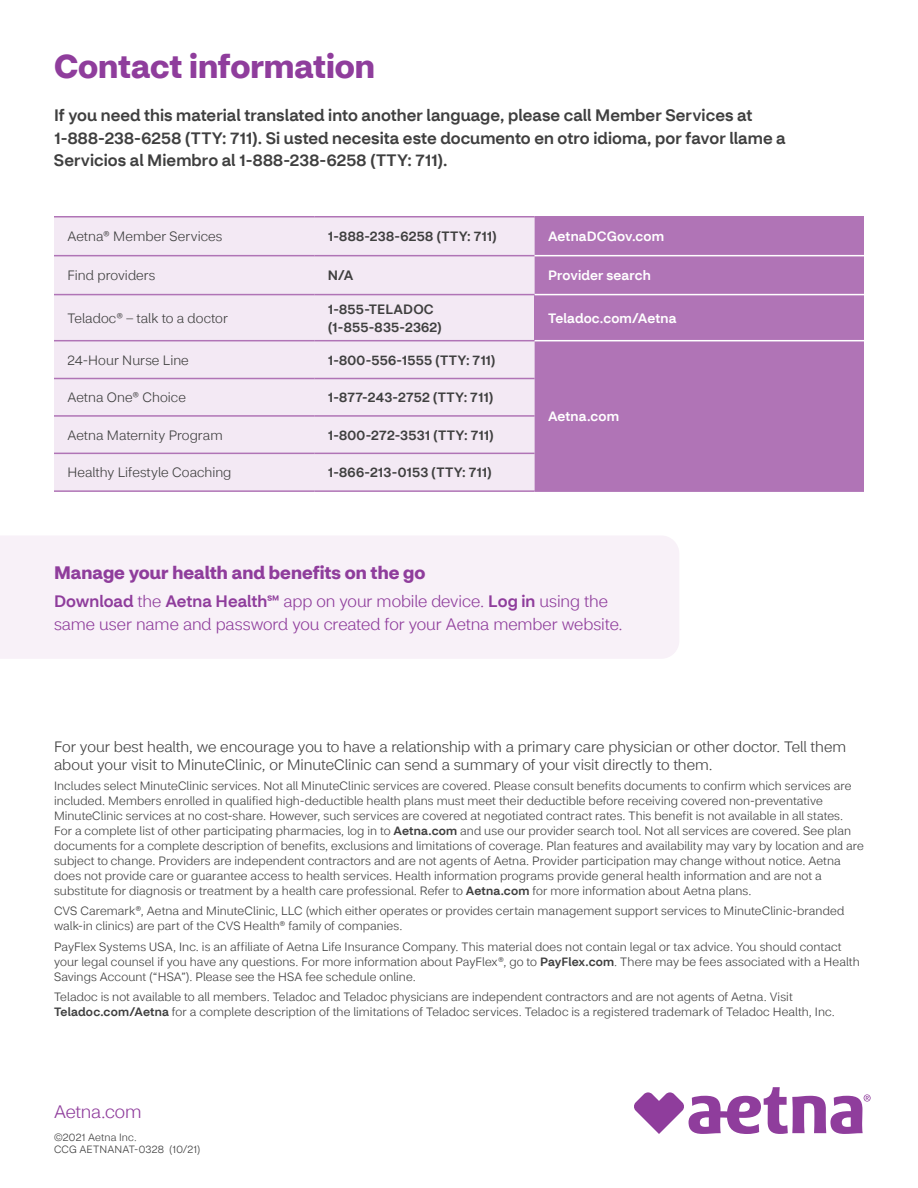
<style>
.page{position:relative;width:918px;height:1188px;background:#fff}
.page>*{position:absolute;margin:0;border:0;box-sizing:border-box;transform-origin:0 0}
.t1{font:700 33px "CVS Health Sans";letter-spacing:-.005em;color:#8f3d9c}
.t2{font:700 18px "CVS Health Sans";letter-spacing:.005em;color:#8f3d9c}
.t3{font:300 18px "CVS Health Sans";letter-spacing:-.015em;color:#8f3d9c}
.t4{font:500 16.5px/22.5px "CVS Health Sans";letter-spacing:.005em;color:#3f3f3f}
.t5{font:300 16.5px/23.2px "CVS Health Sans";letter-spacing:-.005em;color:#8f3d9c}
.t6{font:300 15px/18px "CVS Health Sans";letter-spacing:-.005em;color:#3f3f3f}
.t7{font:500 13.5px "CVS Health Sans";letter-spacing:.015em;color:#3f3f3f}
.t8{font:300 13.5px "CVS Health Sans";color:#3f3f3f}
.t9{font:500 13.5px "CVS Health Sans";letter-spacing:.015em;color:#fff}
.t10{font:300 12px/15px "CVS Health Sans";letter-spacing:.005em;color:#3f3f3f}
.t11{font:300 10.5px "CVS Health Sans";letter-spacing:.015em;color:#3f3f3f}
.s1{font-weight:500}
</style>
<div class="page">
<div style="left:54px;top:218px;width:481px;height:272px;background:#f3e9f4"></div>
<div style="left:535px;top:218px;width:329px;height:272px;background:#b074b6"></div>
<div style="left:54px;top:295px;width:481px;height:45px;background:#f3e9f4"></div>
<div style="left:535px;top:295px;width:329px;height:46px;background:#b074b6"></div>
<hr style="left:54px;top:216px;width:260px;height:2px;background:#b074b6">
<hr style="left:314px;top:216px;width:221px;height:2px;background:#b074b6">
<hr style="left:535px;top:216px;width:329px;height:2px;background:#b074b6">
<hr style="left:54px;top:255px;width:260px;height:1px;background:#b074b6">
<hr style="left:314px;top:255px;width:221px;height:1px;background:#b074b6">
<hr style="left:54px;top:294px;width:260px;height:1px;background:#b074b6">
<hr style="left:314px;top:294px;width:221px;height:1px;background:#b074b6">
<hr style="left:54px;top:340px;width:260px;height:1px;background:#b074b6">
<hr style="left:54px;top:490px;width:260px;height:2px;background:#b074b6">
<hr style="left:314px;top:340px;width:221px;height:1px;background:#b074b6">
<hr style="left:314px;top:490px;width:221px;height:2px;background:#b074b6">
<hr style="left:54px;top:378px;width:260px;height:1px;background:#b074b6">
<hr style="left:54px;top:415px;width:260px;height:2px;background:#b074b6">
<hr style="left:314px;top:378px;width:221px;height:1px;background:#b074b6">
<hr style="left:314px;top:415px;width:221px;height:2px;background:#b074b6">
<hr style="left:54px;top:453px;width:260px;height:1px;background:#b074b6">
<hr style="left:314px;top:453px;width:221px;height:1px;background:#b074b6">
<hr style="left:535px;top:255px;width:329px;height:1px;background:#fff">
<hr style="left:535px;top:340px;width:329px;height:1px;background:#fff">
<hr style="left:535px;top:490px;width:329px;height:2px;background:#b074b6">
<hr style="left:535px;top:294px;width:329px;height:1px;background:#fff">
<div style="left:0;top:536px;width:679px;height:123px;background:#f8f1f8"></div>
<svg style="left:634px;top:1087px;width:237px;height:47px"></svg>
<h2 class="t1" style="left:54px;top:46px;width:323px">Contact information</h2>
<p class="t4" style="left:54px;top:104px;width:733px">If you need this material translated into another language, please call Member Services at<br>1-888-238-6258 (TTY: 711). Si usted necesita este documento en otro idioma, por favor llame a</p>
<p class="t4" style="left:54px;top:149px;width:395px">Servicios al Miembro al 1-888-238-6258 (TTY: 711).</p>
<p class="t8" style="left:68px;top:228px;width:156px">Aetna® Member Services</p>
<p class="t7" style="left:328px;top:228px;width:171px">1-888-238-6258 (TTY: 711)</p>
<p class="t9" style="left:548px;top:228px;width:118px">AetnaDCGov.com</p>
<p class="t8" style="left:68px;top:267px;width:89px">Find providers</p>
<p class="t7" style="left:328px;top:267px;width:27px">N/A</p>
<p class="t9" style="left:548px;top:267px;width:104px">Provider search</p>
<p class="t8" style="left:68px;top:310px;width:162px">Teladoc® – talk to a doctor</p>
<p class="t7" style="left:328px;top:301px;width:107px">1-855-TELADOC</p>
<p class="t7" style="left:328px;top:319px;width:116px">(1-855-835-2362)</p>
<p class="t9" style="left:548px;top:310px;width:130px">Teladoc.com/Aetna</p>
<p class="t8" style="left:68px;top:352px;width:123px">24-Hour Nurse Line</p>
<p class="t7" style="left:328px;top:351px;width:169px">1-800-556-1555 (TTY: 711)</p>
<p class="t8" style="left:67px;top:389px;width:120px">Aetna One® Choice</p>
<p class="t7" style="left:328px;top:389px;width:167px">1-877-243-2752 (TTY: 711)</p>
<p class="t8" style="left:67px;top:427px;width:157px">Aetna Maternity Program</p>
<p class="t7" style="left:328px;top:427px;width:168px">1-800-272-3531 (TTY: 711)</p>
<p class="t8" style="left:67px;top:464px;width:165px">Healthy Lifestyle Coaching</p>
<p class="t7" style="left:328px;top:464px;width:166px">1-866-213-0153 (TTY: 711)</p>
<p class="t9" style="left:548px;top:408px;width:73px">Aetna.com</p>
<h3 class="t2" style="left:54px;top:561px;width:373px">Manage your health and benefits on the go</h3>
<p class="t5" style="left:54px;top:590px;width:570px"><span class="s1">Download</span> the <span class="s1">Aetna Health℠</span> app on your mobile device. <span class="s1">Log in</span> using the same user name and password you created for your Aetna member website.</p>
<p class="t6" style="left:54px;top:737px;width:794px">For your best health, we encourage you to have a relationship with a primary care physician or other doctor. Tell them about your visit to MinuteClinic, or MinuteClinic can send a summary of your visit directly to them.</p>
<p class="t10" style="left:54px;top:778px;width:811px">Includes select MinuteClinic services. Not all MinuteClinic services are covered. Please consult benefits documents to confirm which services are included. Members enrolled in qualified high-deductible health plans must meet their deductible before receiving covered non-preventative MinuteClinic services at no cost-share. However, such services are covered at negotiated contract rates. This benefit is not available in all states.<br>For a complete list of other participating pharmacies, log in to <span class="s1">Aetna.com</span> and use our provider search tool. Not all services are covered. See plan documents for a complete description of benefits, exclusions and limitations of coverage. Plan features and availability may vary by location and are subject to change. Providers are independent contractors and are not agents of Aetna. Provider participation may change without notice. Aetna does not provide care or guarantee access to health services. Health information programs provide general health information and are not a substitute for diagnosis or treatment by a health care professional. Refer to <span class="s1">Aetna.com</span> for more information about Aetna plans.</p>
<p class="t10" style="left:54px;top:904px;width:792px">CVS Caremark®, Aetna and MinuteClinic, LLC (which either operates or provides certain management support services to MinuteClinic-branded walk-in clinics) are part of the CVS Health® family of companies.</p>
<p class="t10" style="left:54px;top:939px;width:807px">PayFlex Systems USA, Inc. is an affiliate of Aetna Life Insurance Company. This material does not contain legal or tax advice. You should contact your legal counsel if you have any questions. For more information about PayFlex®, go to <span class="s1">PayFlex.com</span>. There may be fees associated with a Health<br>Savings Account (“HSA”). Please see the HSA fee schedule online.</p>
<p class="t10" style="left:54px;top:989px;width:782px">Teladoc is not available to all members. Teladoc and Teladoc physicians are independent contractors and are not agents of Aetna. Visit<br><span class="s1">Teladoc.com/Aetna</span> for a complete description of the limitations of Teladoc services. Teladoc is a registered trademark of Teladoc Health, Inc.</p>
<p class="t3" style="left:54px;top:1101px;width:89px">Aetna.com</p>
<p class="t11" style="left:54px;top:1131px;width:84px">©2021 Aetna Inc.</p>
<p class="t11" style="left:54px;top:1143px;width:148px">CCG AETNANAT-0328 (10/21)</p>
</div>
